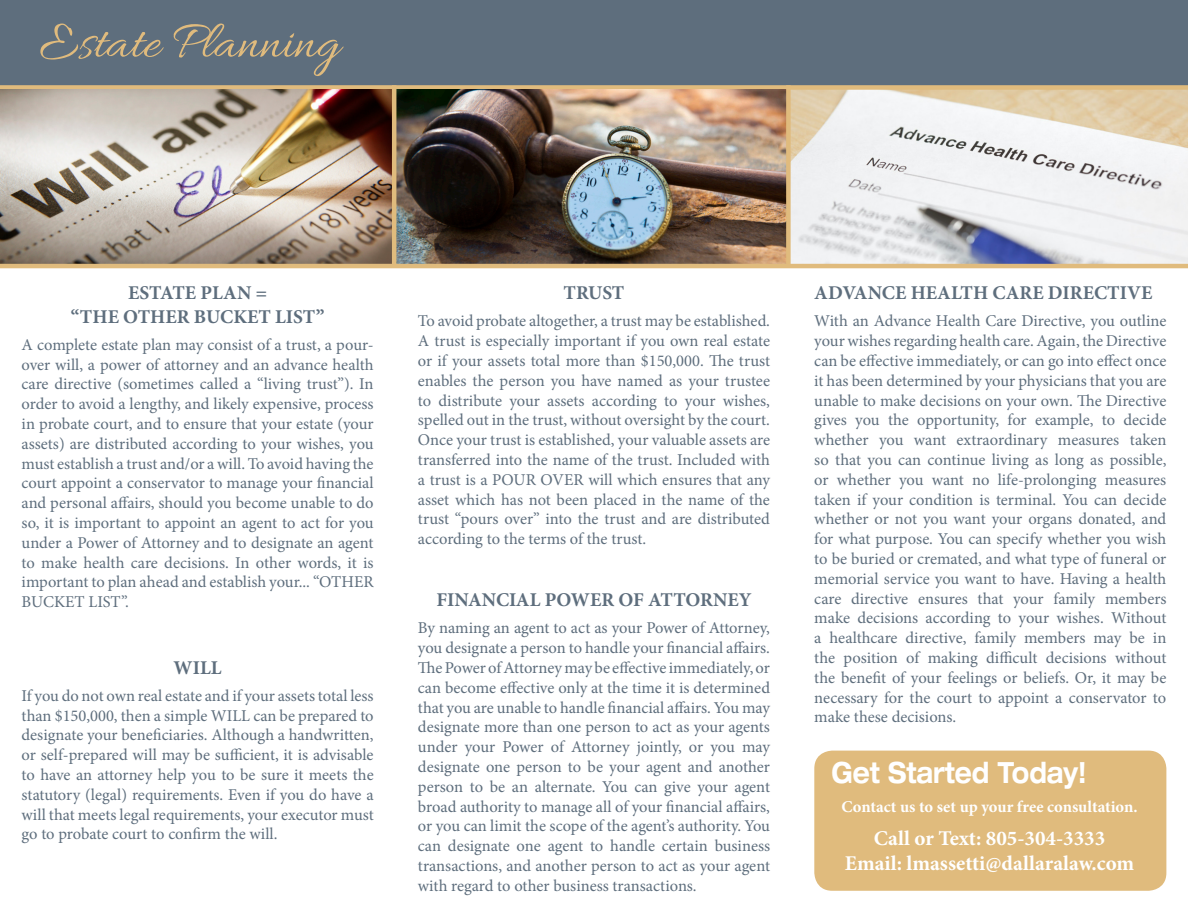
<style>
.page{position:relative;width:1188px;height:918px;background:#fff}
.page>*{position:absolute;margin:0;border:0;box-sizing:border-box;transform-origin:0 0}
.t1{font:54px "Allura";color:#e0bb7d}
.t2{font:700 expanded 29.25px "Helvetica Neue";color:#fff;scale:.77 1}
.t3{font:700 21px/25.2px "Minion Pro";color:#fff;text-align:center}
.t4{font:700 19.5px/23.4px "Minion Pro";color:#5e6e7d;text-align:center}
.t5{font:16.5px/19.8px "Minion Pro";letter-spacing:-.005em;color:#5e6e7d;text-align:justify}
.t6{font:700 16.5px "Minion Pro";color:#fff}
</style>
<div class="page">
<div style="left:0;top:0;width:1188px;height:90px;background:#5e6e7d"></div>
<img style="left:791px;top:90px;width:397px;height:174px">
<div style="left:0;top:85px;width:1188px;height:5px;background:#e0bb7d"></div>
<img style="left:0;top:89px;width:786px;height:175px">
<hr style="left:0;top:264px;width:1188px;height:4px;background:#e0bb7d">
<hr style="left:392px;top:85px;width:4px;height:181px;background:#e0bb7d">
<div style="left:786px;top:85px;width:5px;height:181px;background:#e0bb7d"></div>
<div style="left:814px;top:751px;width:352px;height:140px;background:#e0bb7d;border-radius:18px"></div>
<h1 class="t1" style="left:39px;top:12px;width:302px">Estate Planning</h1>
<p class="t4" style="left:71px;top:281px;width:255px">ESTATE PLAN =<br>“THE OTHER BUCKET LIST”</p>
<p class="t5" style="left:22px;top:335px;width:354px">A complete estate plan may consist of a trust, a pour&shy;over will, a power of attorney and an advance health care directive (sometimes called a “living trust”). In order to avoid a lengthy, and likely expensive, process in probate court, and to ensure that your estate (your assets) are distributed according to your wishes, you must establish a trust and/or a will. To avoid having the court appoint a conservator to manage your financial and personal affairs, should you become unable to do so, it is important to appoint an agent to act for you under a Power of Attorney and to designate an agent to make health care decisions. In other words, it is important to plan ahead and establish your... “OTHER BUCKET LIST”.</p>
<p class="t4" style="left:174px;top:656px;width:49px">WILL</p>
<p class="t5" style="left:22px;top:686px;width:354px">If you do not own real estate and if your assets total less than $150,000, then a simple WILL can be prepared to designate your beneficiaries. Although a handwritten, or self-prepared will may be sufficient, it is advisable to have an attorney help you to be sure it meets the statutory (legal) requirements. Even if you do have a will that meets legal requirements, your executor must go to probate court to confirm the will.</p>
<p class="t4" style="left:564px;top:281px;width:62px">TRUST</p>
<p class="t5" style="left:418px;top:311px;width:354px">To avoid probate altogether, a trust may be established.<br>A trust is especially important if you own real estate or if your assets total more than $150,000. The trust enables the person you have named as your trustee to distribute your assets according to your wishes, spelled out in the trust, without oversight by the court.<br>Once your trust is established, your valuable assets are transferred into the name of the trust. Included with a trust is a POUR OVER will which ensures that any asset which has not been placed in the name of the trust “pours over” into the trust and are distributed according to the terms of the trust.</p>
<p class="t4" style="left:436px;top:588px;width:317px">FINANCIAL POWER OF ATTORNEY</p>
<p class="t5" style="left:418px;top:618px;width:354px">By naming an agent to act as your Power of Attorney, you designate a person to handle your financial affairs.<br>The Power of Attorney may be effective immediately, or can become effective only at the time it is determined that you are unable to handle financial affairs. You may designate more than one person to act as your agents under your Power of Attorney jointly, or you may designate one person to be your agent and another person to be an alternate. You can give your agent broad authority to manage all of your financial affairs, or you can limit the scope of the agent’s authority. You can designate one agent to handle certain business transactions, and another person to act as your agent with regard to other business transactions.</p>
<p class="t4" style="left:814px;top:281px;width:340px">ADVANCE HEALTH CARE DIRECTIVE</p>
<p class="t5" style="left:814px;top:311px;width:354px">With an Advance Health Care Directive, you outline your wishes regarding health care. Again, the Directive can be effective immediately, or can go into effect once it has been determined by your physicians that you are unable to make decisions on your own. The Directive gives you the opportunity, for example, to decide whether you want extraordinary measures taken so that you can continue living as long as possible, or whether you want no life-prolonging measures taken if your condition is terminal. You can decide whether or not you want your organs donated, and for what purpose. You can specify whether you wish to be buried or cremated, and what type of funeral or memorial service you want to have. Having a health care directive ensures that your family members make decisions according to your wishes. Without a healthcare directive, family members may be in the position of making difficult decisions without the benefit of your feelings or beliefs. Or, it may be necessary for the court to appoint a conservator to make these decisions.</p>
<h2 class="t2" style="left:832px;top:755px;width:333px">Get Started Today!</h2>
<p class="t6" style="left:841px;top:795px;width:298px">Contact us to set up your free consultation.</p>
<p class="t3" style="left:845px;top:825px;width:291px">Call or Text: 805-304-3333<br>Email: lmassetti@dallaralaw.com</p>
</div>
